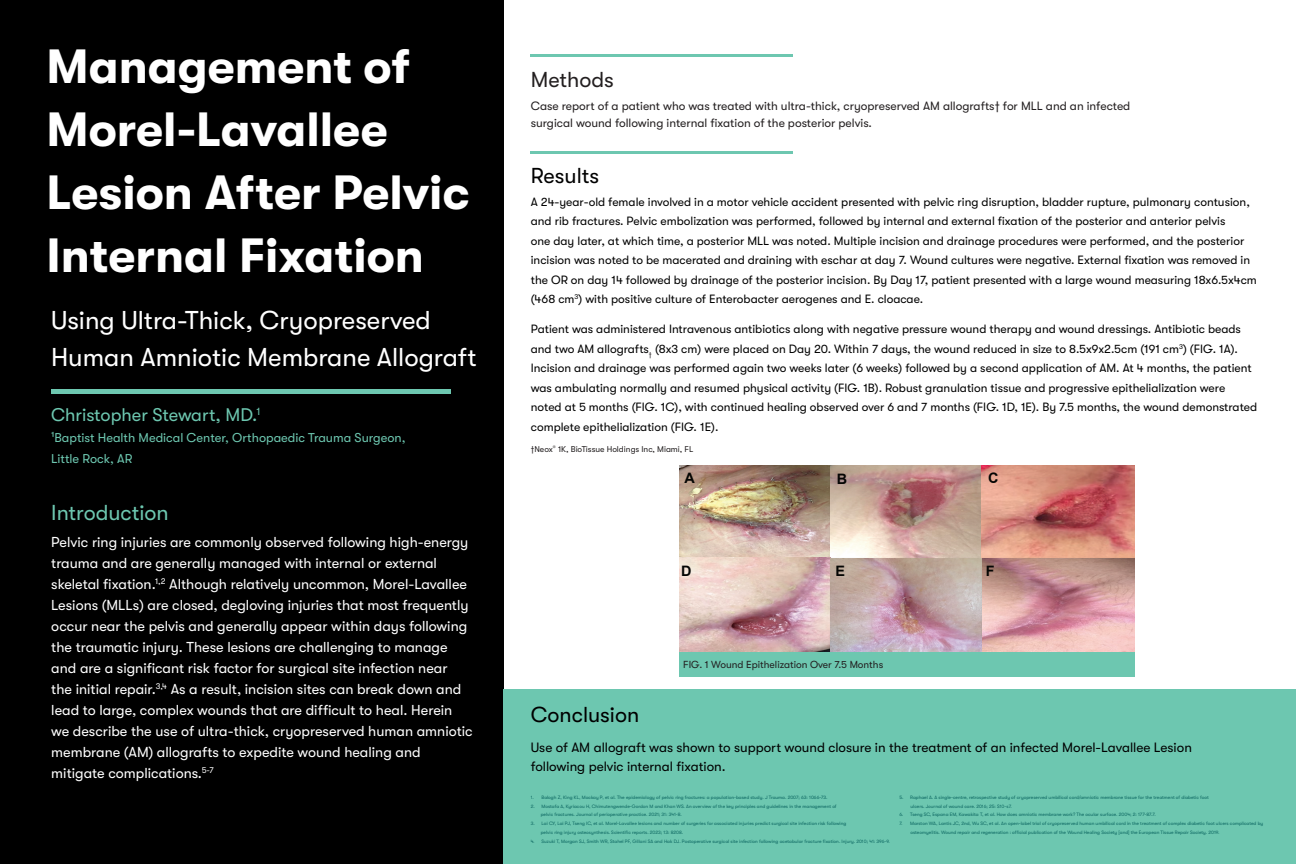
<style>
.page{position:relative;width:1296px;height:864px;background:#fff}
.page>*{position:absolute;margin:0;border:0;box-sizing:border-box;transform-origin:0 0}
.t1{font:700 48px/63px "GT Walsheim";color:#fff}
.t2{font:25.8px/37.2px "GT Walsheim";color:#fff}
.t3{font:21.6px "GT Walsheim";color:#000}
.t4{font:21.6px "GT Walsheim";color:#6dc7b0}
.t5{font:21.6px "GT Walsheim";color:#231f20}
.t6{font:18.27px "GT Walsheim";color:#6dc7b0}
.t7{font:14.4px/21px "GT Walsheim";color:#fff}
.t8{font:700 14.4px "Arial";color:#040503}
.t9{font:13.5px/19.5px "GT Walsheim";color:#000}
.t10{font:12.78px/21.3px "GT Walsheim";color:#6dc7b0}
.t11{font:12px/19.5px "GT Walsheim";color:#000}
.t12{font:12px/17.4px "GT Walsheim";color:#231f20}
.t13{font:10.2px "GT Walsheim";color:#231f20}
.t14{font:8.4px "GT Walsheim";color:#231f20}
.t15{font:4.8px/8.7px "GT Walsheim";color:#0c6661}
</style>
<div class="page">
<div style="left:0;top:0;width:503px;height:864px;background:#000"></div>
<div style="left:503px;top:690px;width:793px;height:174px;background:#6dc7b0"></div>
<div style="left:51px;top:389px;width:399px;height:5px;background:#6dc7b0"></div>
<hr style="left:531px;top:152px;width:262px;height:2px;background:#6dc7b0">
<hr style="left:531px;top:54px;width:262px;height:3px;background:#6dc7b0">
<div style="left:679px;top:651px;width:456px;height:26px;background:#6dc7b0"></div>
<img style="left:679px;top:465px;width:455px;height:93px">
<img style="left:830px;top:465px;width:155px;height:93px">
<img style="left:679px;top:558px;width:151px;height:93px">
<img style="left:830px;top:558px;width:152px;height:93px">
<img style="left:982px;top:558px;width:153px;height:93px">
<h1 class="t1" style="left:47px;top:35px;width:424px">Management of<br>Morel-Lavallee<br>Lesion After Pelvic<br>Internal Fixation</h1>
<h2 class="t2" style="left:51px;top:302px;width:427px">Using Ultra-Thick, Cryopreserved<br>Human Amniotic Membrane Allograft</h2>
<h3 class="t6" style="left:51px;top:404px;width:211px">Christopher Stewart, MD.<sup>1</sup></h3>
<p class="t10" style="left:51px;top:427px;width:356px">¹Baptist Health Medical Center, Orthopaedic Trauma Surgeon,<br>Little Rock, AR</p>
<h3 class="t4" style="left:51px;top:500px;width:119px">Introduction</h3>
<p class="t7" style="left:51px;top:531px;width:423px">Pelvic ring injuries are commonly observed following high-energy trauma and are generally managed with internal or external skeletal fixation.<sup>1,2</sup> Although relatively uncommon, Morel-Lavallee Lesions (MLLs) are closed, degloving injuries that most frequently occur near the pelvis and generally appear within days following the traumatic injury. These lesions are challenging to manage and are a significant risk factor for surgical site infection near<br>the initial repair.<sup>3,4</sup> As a result, incision sites can break down and lead to large, complex wounds that are difficult to heal. Herein we describe the use of ultra-thick, cryopreserved human amniotic membrane (AM) allografts to expedite wound healing and mitigate complications.<sup>5-7</sup></p>
<h3 class="t5" style="left:531px;top:68px;width:85px">Methods</h3>
<p class="t12" style="left:531px;top:97px;width:601px">Case report of a patient who was treated with ultra-thick, cryopreserved AM allografts† for MLL and an infected surgical wound following internal fixation of the posterior pelvis.</p>
<h3 class="t3" style="left:531px;top:164px;width:70px">Results</h3>
<p class="t11" style="left:531px;top:192px;width:728px">A 24-year-old female involved in a motor vehicle accident presented with pelvic ring disruption, bladder rupture, pulmonary contusion, and rib fractures. Pelvic embolization was performed, followed by internal and external fixation of the posterior and anterior pelvis<br>one day later, at which time, a posterior MLL was noted. Multiple incision and drainage procedures were performed, and the posterior incision was noted to be macerated and draining with eschar at day 7. Wound cultures were negative. External fixation was removed in the OR on day 14 followed by drainage of the posterior incision. By Day 17, patient presented with a large wound measuring 18x6.5x4cm (468 cm<sup>3</sup>) with positive culture of Enterobacter aerogenes and E. cloacae.</p>
<p class="t11" style="left:531px;top:320px;width:728px">Patient was administered Intravenous antibiotics along with negative pressure wound therapy and wound dressings. Antibiotic beads and two AM allografts<sub>†</sub> (8x3 cm) were placed on Day 20. Within 7 days, the wound reduced in size to 8.5x9x2.5cm (191 cm<sup>3</sup>) (FIG. 1A).<br>Incision and drainage was performed again two weeks later (6 weeks) followed by a second application of AM. At 4 months, the patient was ambulating normally and resumed physical activity (FIG. 1B). Robust granulation tissue and progressive epithelialization were noted at 5 months (FIG. 1C), with continued healing observed over 6 and 7 months (FIG. 1D, 1E). By 7.5 months, the wound demonstrated complete epithelialization (FIG. 1E).</p>
<p class="t14" style="left:531px;top:445px;width:164px">†Neox<sup>®</sup> 1K, BioTissue Holdings Inc, Miami, FL</p>
<p class="t8" style="left:685px;top:468px;width:12px">A</p>
<p class="t8" style="left:837px;top:469px;width:12px">B</p>
<p class="t8" style="left:988px;top:468px;width:12px">C</p>
<p class="t8" style="left:681px;top:560px;width:12px">D</p>
<p class="t8" style="left:836px;top:560px;width:11px">E</p>
<p class="t8" style="left:986px;top:561px;width:10px">F</p>
<p class="t13" style="left:683px;top:659px;width:201px">FIG. 1 Wound Epithelization Over 7.5 Months</p>
<h3 class="t3" style="left:531px;top:702px;width:110px">Conclusion</h3>
<p class="t9" style="left:531px;top:737px;width:663px">Use of AM allograft was shown to support wound closure in the treatment of an infected Morel-Lavallee Lesion following pelvic internal fixation.</p>
<p class="t15" style="left:531px;top:793px;width:298px">1. Balogh Z, King KL, Mackay P, et al. The epidemiology of pelvic ring fractures: a population-based study. J Trauma. 2007; 63: 1066-73.</p>
<p class="t15" style="left:541px;top:802px;width:297px;text-indent:-10px">2. Mostafa A, Kyriacou H, Chimutengwende-Gordon M and Khan WS. An overview of the key principles and guidelines in the management of pelvic fractures. Journal of perioperative practice. 2021; 31: 341-8.</p>
<p class="t15" style="left:541px;top:819px;width:307px;text-indent:-10px">3. Lai CY, Lai PJ, Tseng IC, et al. Morel-Lavallee lesions and number of surgeries for associated injuries predict surgical site infection risk following pelvic ring injury osteosynthesis. Scientific reports. 2023; 13: 8208.</p>
<p class="t15" style="left:531px;top:837px;width:361px">4. Suzuki T, Morgan SJ, Smith WR, Stahel PF, Gillani SA and Hak DJ. Postoperative surgical site infection following acetabular fracture fixation. Injury. 2010; 41: 396-9.</p>
<p class="t15" style="left:911px;top:793px;width:300px;text-indent:-11px">5. Raphael A. A single-centre, retrospective study of cryopreserved umbilical cord/amniotic membrane tissue for the treatment of diabetic foot ulcers. Journal of wound care. 2016; 25: S10-s7.</p>
<p class="t15" style="left:899px;top:811px;width:258px">6. Tseng SC, Espana EM, Kawakita T, et al. How does amniotic membrane work? The ocular surface. 2004; 2: 177-87.7.</p>
<p class="t15" style="left:911px;top:819px;width:354px;text-indent:-11px">7. Marston WA, Lantis JC, 2nd, Wu SC, et al. An open-label trial of cryopreserved human umbilical cord in the treatment of complex diabetic foot ulcers complicated by osteomyelitis. Wound repair and regeneration : official publication of the Wound Healing Society [and] the European Tissue Repair Society. 2019.</p>
</div>
